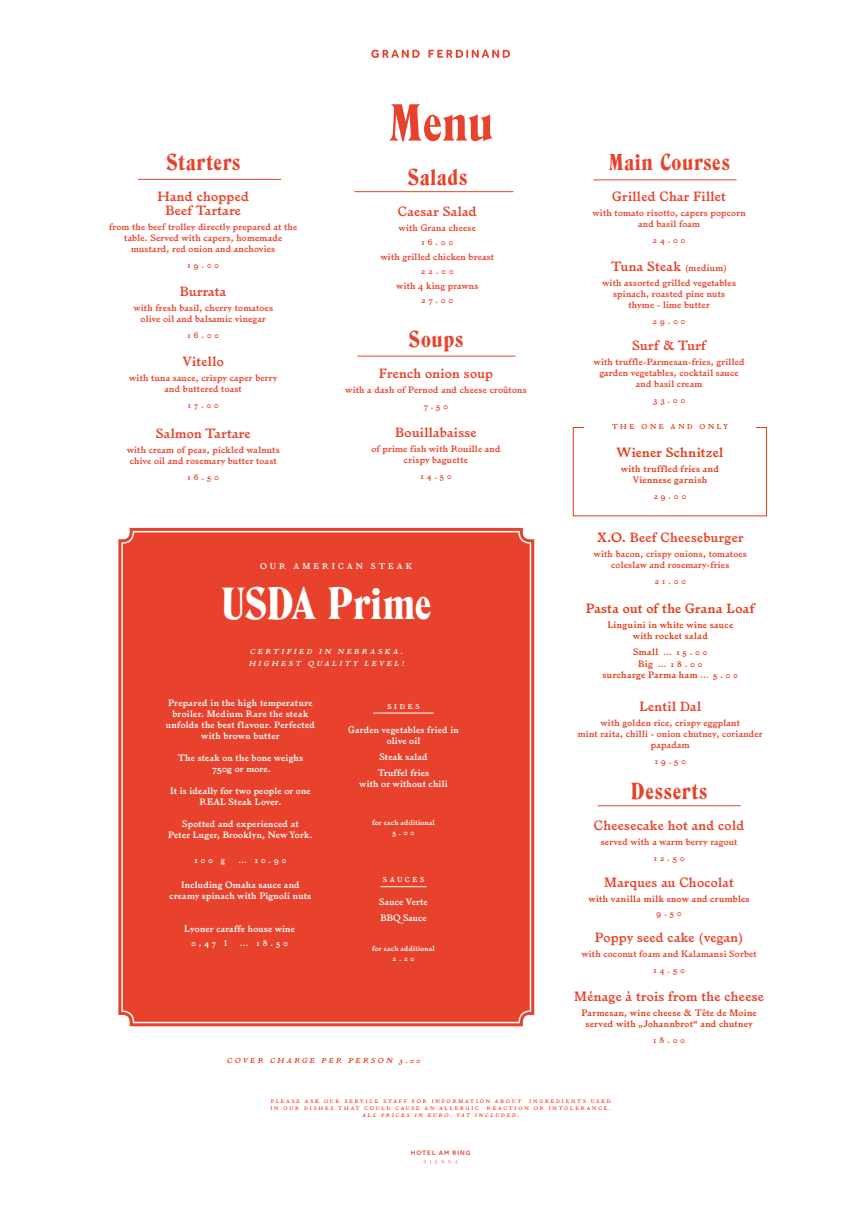
<style>
.page{position:relative;width:859px;height:1208px;background:#fff}
.page>*{position:absolute;margin:0;border:0;box-sizing:border-box;transform-origin:0 0}
.t1{font:54.4px "Hawthorn EF";color:#e8422c}
.t2{font:47px "Hawthorn EF";letter-spacing:-.01em;color:#fff}
.Überschriften{font:24px "Hawthorn EF";letter-spacing:.025em;color:#e8422c}
.Gerichte{font:600 13px/14px "Larish Alte";letter-spacing:.02em;color:#e8422c;text-align:center}
.t3{font:600 13px "Larish Alte";letter-spacing:.02em;color:#e63912}
.Preis{font:600 13px "Larish Alte";letter-spacing:.02em;color:#e8422c}
.Beschreibung{font:600 9px/11px "Larish Alte";letter-spacing:.02em;color:#e8422c;text-align:center}
.Beschreibung-2{font:600 9px/11px "Larish Alte";letter-spacing:.02em;color:#fff;text-align:center}
.Gerichte-2{font:600 9px/11px "Larish Alte";letter-spacing:.03em;color:#e63912;text-align:center}
.Gerichte-3{font:600 9px "Larish Alte";letter-spacing:.04em;color:#e63a16}
.Beschreibung-3{font:600 9px "Larish Alte";color:#fff}
.t4{font:600 8.1px "Larish Alte";letter-spacing:.375em;color:#fff}
.Preis-2{font:600 8px "Larish Alte";letter-spacing:.38em;color:#e8422c}
.Preis-3{font:600 8px "Larish Alte";letter-spacing:.38em;color:#fff}
.t5{font:600 8px/11.5px "Larish Alte";color:#e63912;text-align:center}
.Beschreibung-4{font:600 8px "Larish Alte";color:#e8422c}
.t6{font:600 7px "Larish Alte";letter-spacing:.02em;color:#fff}
.t7{font:italic 600 7px/12px "Larish Alte";color:#fff}
.t8{font:italic 600 7px "Larish Alte";color:#e63912}
.t9{font:600 7px "Larish Alte";letter-spacing:.375em;color:#e63912}
.t10{font:500 6.6px "Effra";letter-spacing:.15em;color:#e8422c}
.t11{font:600 4.9px "Larish Alte";letter-spacing:.375em;color:#f93822}
.t12{font:italic 600 4.9px/6.9px "Larish Alte";color:#f93822}
.s1{font-size:9px}
.s2{color:#e63912}
.s3{font-size:8px}
.s4{font-style:normal}
</style>
<div class="page">
<svg style="left:423px;top:1160px;width:35px;height:3px"></svg>
<svg style="left:371px;top:50px;width:139px;height:8px"></svg>
<hr style="left:138px;top:179px;width:143px;height:1px;background:#e8422c">
<hr style="left:354px;top:191px;width:159px;height:1px;background:#e8422c">
<hr style="left:593px;top:180px;width:144px;height:1px;background:#e8422c">
<hr style="left:357px;top:356px;width:159px;height:1px;background:#e8422c">
<hr style="left:597px;top:805px;width:144px;height:1px;background:#e8422c">
<div style="left:118px;top:527px;width:417px;height:500px;background:#e8422c"></div>
<div style="left:124px;top:534px;width:404px;height:486px;border:3px solid #e8422c;border-radius:11px"></div>
<hr style="left:373px;top:713px;width:61px;height:1px;background:#fff">
<hr style="left:380px;top:886px;width:47px;height:1px;background:#fff">
<div style="left:573px;top:427px;width:194px;height:89px;border:1px solid #e63912"></div>
<div style="left:584px;top:424px;width:172px;height:6px;background:#fff"></div>
<p class="Überschriften" style="left:166px;top:149px;width:76px">Starters</p>
<p class="Gerichte" style="left:157px;top:188px;width:93px">Hand chopped<br>Beef Tartare</p>
<p class="Beschreibung" style="left:109px;top:221px;width:190px">from the beef trolley directly prepared at the table. Served with capers, homemade mustard, red onion and anchovies</p>
<p class="Preis-2" style="left:187px;top:258px;width:33px">19.00</p>
<p class="Gerichte" style="left:180px;top:283px;width:48px">Burrata</p>
<p class="Beschreibung" style="left:133px;top:302px;width:141px">with fresh basil, cherry tomatoes olive oil and balsamic vinegar</p>
<p class="Preis-2" style="left:187px;top:328px;width:33px">16.00</p>
<p class="Gerichte" style="left:183px;top:353px;width:43px">Vitello</p>
<p class="Beschreibung" style="left:129px;top:372px;width:150px">with tuna sauce, crispy caper berry and buttered toast</p>
<p class="Preis-2" style="left:188px;top:398px;width:32px">17.00</p>
<p class="Gerichte" style="left:156px;top:425px;width:96px">Salmon Tartare</p>
<p class="Beschreibung" style="left:127px;top:444px;width:155px">with cream of peas, pickled walnuts chive oil and rosemary butter toast</p>
<p class="Preis-2" style="left:188px;top:470px;width:33px">16.50</p>
<p class="t1" style="left:388px;top:93px;width:107px">Menu</p>
<p class="Überschriften" style="left:407px;top:164px;width:62px">Salads</p>
<p class="Gerichte" style="left:398px;top:203px;width:80px">Caesar Salad</p>
<p class="Beschreibung" style="left:399px;top:221px;width:79px">with Grana cheese</p>
<p class="Preis-2" style="left:422px;top:235px;width:33px">16.00</p>
<p class="Beschreibung" style="left:380px;top:250px;width:115px">with grilled chicken breast</p>
<p class="Preis-2" style="left:421px;top:264px;width:34px">22.00</p>
<p class="Beschreibung" style="left:396px;top:279px;width:84px">with 4 king prawns</p>
<p class="Preis-2" style="left:422px;top:293px;width:33px">27.00</p>
<p class="Überschriften" style="left:409px;top:326px;width:56px">Soups</p>
<p class="Gerichte" style="left:379px;top:365px;width:116px">French onion soup</p>
<p class="Beschreibung" style="left:345px;top:383px;width:183px">with a dash of Pernod and cheese croûtons</p>
<p class="Beschreibung-4" style="left:424px;top:399px;width:25px">7.50</p>
<p class="Preis" style="left:395px;top:421px;width:83px">Bouillabaisse</p>
<p class="Beschreibung" style="left:371px;top:442px;width:131px">of prime fish with Rouille and crispy baguette</p>
<p class="Preis-2" style="left:420px;top:469px;width:33px">14.50</p>
<p class="t4" style="left:260px;top:560px;width:153px">OUR AMERICAN STEAK</p>
<p class="t2" style="left:221px;top:578px;width:212px">USDA Prime</p>
<p class="t7" style="left:249px;top:645px;width:158px">CERTIFIED IN NEBRASKA.<br>HIGHEST QUALITY LEVEL!</p>
<p class="t6" style="left:387px;top:701px;width:34px">SIDES</p>
<p class="Beschreibung-2" style="left:348px;top:723px;width:112px">Garden vegetables fried in olive oil</p>
<p class="Beschreibung-2" style="left:379px;top:750px;width:50px">Steak salad</p>
<p class="Beschreibung-2" style="left:359px;top:766px;width:90px">Truffel fries<br>with or without chili</p>
<p class="t6" style="left:372px;top:817px;width:64px">for each additional</p>
<p class="t6" style="left:393px;top:827px;width:23px">5.00</p>
<p class="Beschreibung-2" style="left:166px;top:697px;width:151px">Prepared in the high temperature broiler. Medium Rare the steak unfolds the best flavour. Perfected with brown butter</p>
<p class="Beschreibung-2" style="left:178px;top:752px;width:127px">The steak on the bone weighs<br>750g or more.</p>
<p class="Beschreibung-2" style="left:170px;top:785px;width:142px">It is ideally for two people or one<br>REAL Steak Lover.</p>
<p class="Beschreibung-2" style="left:168px;top:818px;width:146px">Spotted and experienced at<br>Peter Luger, Brooklyn, New York.</p>
<p class="Preis-3" style="left:195px;top:853px;width:32px">100 g</p>
<p class="Preis-3" style="left:238px;top:853px;width:49px">… 10.90</p>
<p class="Beschreibung-2" style="left:170px;top:879px;width:143px">Including Omaha sauce and creamy spinach with Pignoli nuts</p>
<p class="t6" style="left:383px;top:873px;width:43px">SAUCES</p>
<p class="Beschreibung-2" style="left:379px;top:896px;width:50px">Sauce Verte</p>
<p class="Beschreibung-3" style="left:380px;top:910px;width:48px">BBQ Sauce</p>
<p class="Beschreibung-2" style="left:184px;top:922px;width:112px">Lyoner caraffe house wine</p>
<p class="Preis-3" style="left:191px;top:936px;width:37px">0,47 l</p>
<p class="Preis-3" style="left:240px;top:936px;width:49px">… 18.50</p>
<p class="t6" style="left:372px;top:942px;width:64px">for each additional</p>
<p class="t6" style="left:393px;top:952px;width:23px">2.20</p>
<p class="t8" style="left:227px;top:1054px;width:197px">COVER CHARGE PER PERSON 3.00</p>
<p class="Überschriften" style="left:608px;top:149px;width:123px">Main Courses</p>
<p class="Gerichte" style="left:612px;top:188px;width:115px">Grilled Char Fillet</p>
<p class="Beschreibung" style="left:592px;top:207px;width:155px">with tomato risotto, capers popcorn and basil foam</p>
<p class="Preis-2" style="left:653px;top:233px;width:34px">24.00</p>
<p class="Gerichte" style="left:611px;top:258px;width:117px">Tuna Steak <span class="s1">(medium)</span></p>
<p class="Beschreibung" style="left:602px;top:277px;width:135px">with assorted grilled vegetables spinach, roasted pine nuts thyme - lime butter</p>
<p class="Beschreibung-4" style="left:653px;top:314px;width:34px">29.00</p>
<p class="Gerichte" style="left:632px;top:337px;width:75px">Surf &amp; Turf</p>
<p class="Beschreibung" style="left:594px;top:356px;width:153px">with truffle-Parmesan-fries, grilled garden vegetables, cocktail sauce and basil cream</p>
<p class="Preis-2" style="left:653px;top:393px;width:34px">33.00</p>
<p class="t9" style="left:612px;top:421px;width:118px">THE ONE AND ONLY</p>
<p class="t3" style="left:617px;top:441px;width:108px">Wiener Schnitzel</p>
<p class="Gerichte-2" style="left:621px;top:462px;width:99px">with truffled fries and<br>Viennese garnish</p>
<p class="Preis-2" style="left:654px;top:489px;width:34px">29.00</p>
<p class="Gerichte" style="left:597px;top:530px;width:148px"><span class="s2">X.O.</span> Beef Cheeseburger</p>
<p class="Beschreibung" style="left:594px;top:548px;width:155px">with bacon, crispy onions, tomatoes coleslaw and rosemary-fries</p>
<p class="Preis-2" style="left:655px;top:575px;width:33px">21.00</p>
<p class="t3" style="left:586px;top:598px;width:170px">Pasta out of the Grana Loaf</p>
<p class="Gerichte-2" style="left:607px;top:619px;width:127px">Linguini in white wine sauce with rocket salad</p>
<p class="t5" style="left:633px;top:646px;width:76px"><span class="s1">Small</span> … 1 5 . 0 0<br><span class="s1">Big</span> … 18.00</p>
<p class="Gerichte-2" style="left:603px;top:669px;width:137px">surcharge Parma ham <span class="s3">… 5 . 0 0</span></p>
<p class="Gerichte" style="left:639px;top:698px;width:63px">Lentil Dal</p>
<p class="Beschreibung" style="left:578px;top:717px;width:186px">with golden rice, crispy eggplant<br>mint raita, chilli - onion chutney, coriander papadam</p>
<p class="Preis-2" style="left:655px;top:755px;width:33px">19.50</p>
<p class="Überschriften" style="left:631px;top:778px;width:78px">Desserts</p>
<p class="Gerichte" style="left:594px;top:817px;width:152px">Cheesecake hot and cold</p>
<p class="Beschreibung" style="left:601px;top:835px;width:138px">served with a warm berry ragout</p>
<p class="Preis-2" style="left:654px;top:851px;width:32px">12.50</p>
<p class="Gerichte" style="left:604px;top:874px;width:131px">Marques au Chocolat</p>
<p class="Gerichte-3" style="left:589px;top:891px;width:163px">with vanilla milk snow and crumbles</p>
<p class="Preis-2" style="left:657px;top:906px;width:26px">9.50</p>
<p class="Gerichte" style="left:595px;top:929px;width:150px">Poppy seed cake (vegan)</p>
<p class="Beschreibung" style="left:581px;top:947px;width:177px">with coconut foam and Kalamansi Sorbet</p>
<p class="Preis-2" style="left:653px;top:963px;width:33px">14.50</p>
<p class="Gerichte" style="left:574px;top:988px;width:191px">Ménage à trois from the cheese</p>
<p class="Gerichte-2" style="left:581px;top:1006px;width:177px">Parmesan, wine cheese &amp; Tête de Moine served with „Johannbrot“ and chutney</p>
<p class="Preis-2" style="left:653px;top:1033px;width:33px">18.00</p>
<p class="t11" style="left:271px;top:1097px;width:252px">PLEASE ASK OUR SERVICE STAFF FOR INFORMATION ABOUT</p>
<p class="t11" style="left:529px;top:1097px;width:83px">INGREDIENTS USED</p>
<p class="t11" style="left:270px;top:1104px;width:210px">IN OUR DISHES THAT COULD CAUSE AN ALLERGIC</p>
<p class="t12" style="left:362px;top:1104px;width:250px;text-indent:125px"><span class="s4">REACTION OR INTOLERANCE.<br></span>ALL PRICES IN EURO. VAT INCLUDED.</p>
<p class="t10" style="left:411px;top:1149px;width:61px">HOTEL AM RING</p>
</div>
